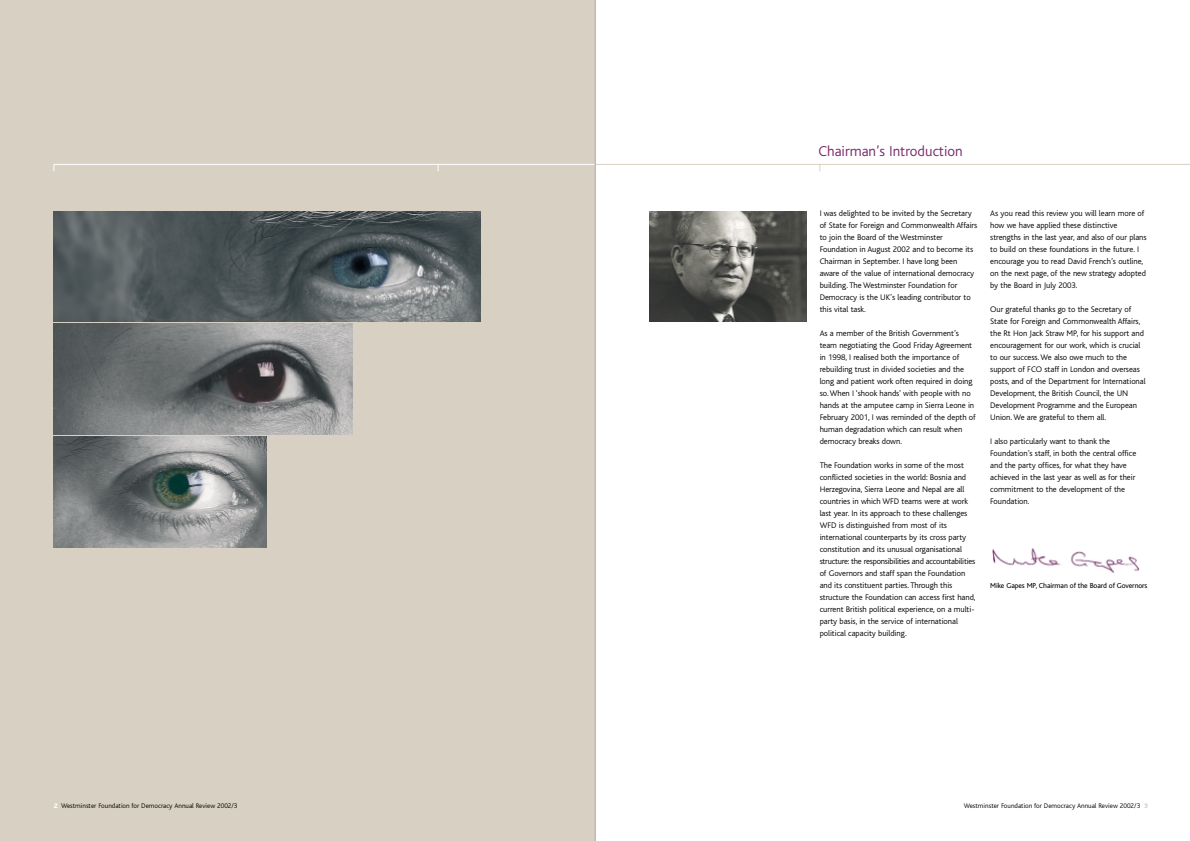
<style>
.page{position:relative;width:1190px;height:841px;background:#fff}
.page>*{position:absolute;margin:0;border:0;box-sizing:border-box;transform-origin:0 0}
.t1{font:300 15px "Bliss";color:#7a296a}
.t2{font:300 8.5px/12px "Bliss";letter-spacing:-.005em;color:#000}
.t3{font:7.5px "Bliss";letter-spacing:-.01em;color:#000}
.t4{font:300 7px "Bliss";color:#000}
.s1{font-weight:800;color:#fff}
.s2{font-weight:800;color:#d8d0c2}
</style>
<div class="page">
<img style="left:992px;top:548px;width:148px;height:25px">
<div style="left:0;top:0;width:595px;height:841px;background:#d8d0c2"></div>
<hr style="left:595px;top:164px;width:595px;height:1px;background:#d8d0c2">
<svg style="left:53px;top:164px;width:542px;height:8px"></svg>
<hr style="left:595px;top:0;width:1px;height:841px;background:#a6a6a6">
<img style="left:54px;top:324px;width:298px;height:110px">
<img style="left:54px;top:437px;width:212px;height:110px">
<img style="left:54px;top:211px;width:426px;height:111px">
<img style="left:649px;top:211px;width:158px;height:111px">
<h1 class="t1" style="left:818px;top:146px;width:146px">Chairman’s Introduction</h1>
<p class="t2" style="left:820px;top:208px;width:159px">I was delighted to be invited by the Secretary of State for Foreign and Commonwealth Affairs to join the Board of the Westminster Foundation in August 2002 and to become its Chairman in September. I have long been aware of the value of international democracy building. The Westminster Foundation for Democracy is the UK’s leading contributor to this vital task.</p>
<p class="t2" style="left:820px;top:328px;width:158px">As a member of the British Government’s team negotiating the Good Friday Agreement in 1998, I realised both the importance of rebuilding trust in divided societies and the long and patient work often required in doing so. When I ‘shook hands’ with people with no hands at the amputee camp in Sierra Leone in February 2001, I was reminded of the depth of human degradation which can result when democracy breaks down.</p>
<p class="t2" style="left:820px;top:460px;width:157px">The Foundation works in some of the most conflicted societies in the world: Bosnia and Herzegovina, Sierra Leone and Nepal are all countries in which WFD teams were at work last year. In its approach to these challenges WFD is distinguished from most of its international counterparts by its cross party constitution and its unusual organisational structure: the responsibilities and accountabilities of Governors and staff span the Foundation and its constituent parties. Through this structure the Foundation can access first hand, current British political experience, on a multi&shy;party basis, in the service of international political capacity building.</p>
<p class="t2" style="left:990px;top:208px;width:158px">As you read this review you will learn more of how we have applied these distinctive strengths in the last year, and also of our plans to build on these foundations in the future. I encourage you to read David French’s outline, on the next page, of the new strategy adopted by the Board in July 2003.</p>
<p class="t2" style="left:990px;top:304px;width:157px">Our grateful thanks go to the Secretary of State for Foreign and Commonwealth Affairs, the Rt Hon Jack Straw MP, for his support and encouragement for our work, which is crucial to our success. We also owe much to the support of FCO staff in London and overseas posts, and of the Department for International Development, the British Council, the UN Development Programme and the European Union. We are grateful to them all.</p>
<p class="t2" style="left:990px;top:436px;width:148px">I also particularly want to thank the Foundation’s staff, in both the central office and the party offices, for what they have achieved in the last year as well as for their commitment to the development of the Foundation.</p>
<p class="t3" style="left:990px;top:583px;width:159px">Mike Gapes MP, Chairman of the Board of Governors</p>
<p class="t4" style="left:54px;top:803px;width:185px"><span class="s1">2</span> Westminster Foundation for Democracy Annual Review 2002/3</p>
<p class="t4" style="left:964px;top:803px;width:186px">Westminster Foundation for Democracy Annual Review 2002/3 <span class="s2">3</span></p>
</div>
